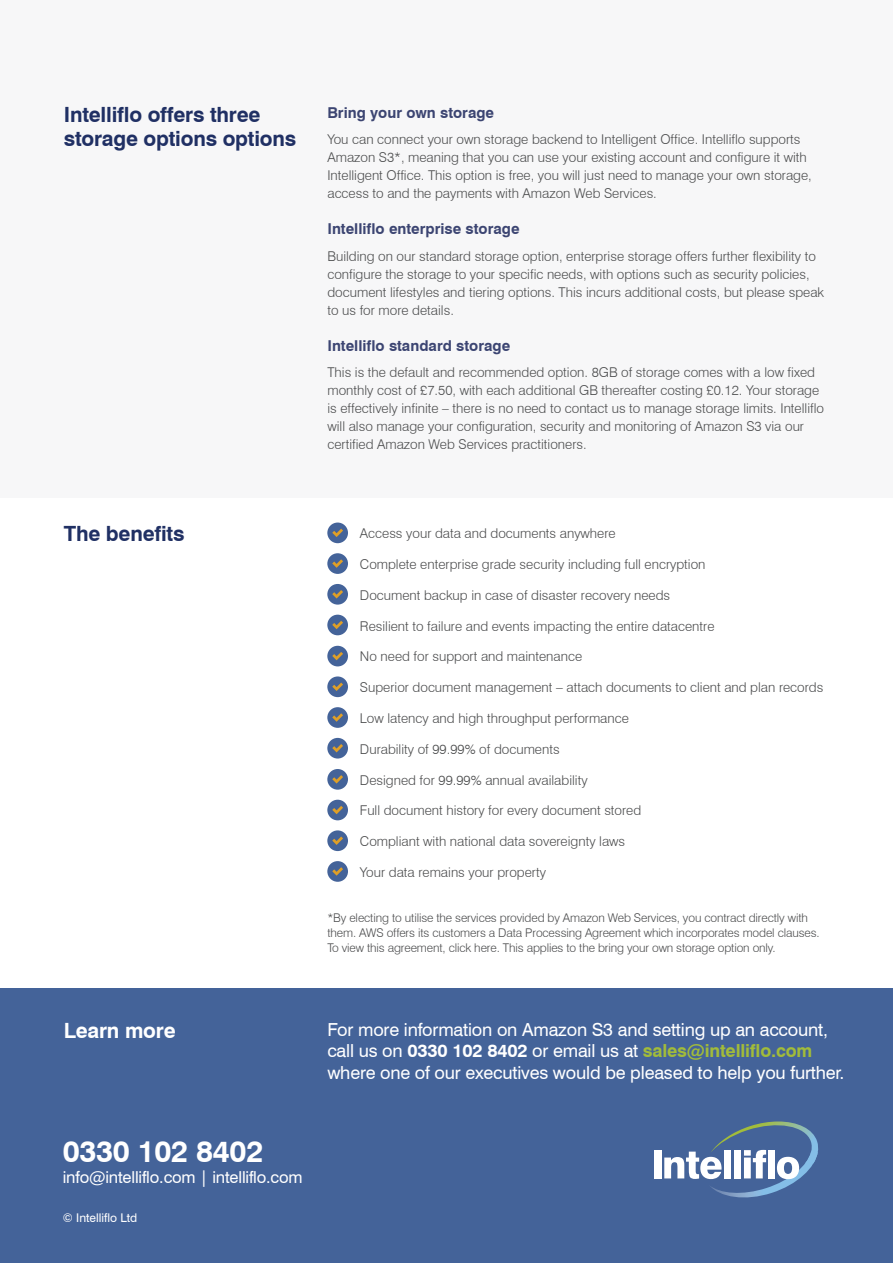
<style>
.page{position:relative;width:893px;height:1263px;background:#fff}
.page>*{position:absolute;margin:0;border:0;box-sizing:border-box;transform-origin:0 0}
.t1{font:700 30px "Swiss 721 BT";letter-spacing:-.01em;color:#fff}
.Section_Title{font:700 21px/24px "Swiss 721 BT";letter-spacing:-.01em;color:#203064}
.Section_Title-2{font:700 21px "Swiss 721 BT";letter-spacing:-.01em;color:#fff}
.Bodytext_Bold{font:18px/21.6px "Swiss 721 BT";letter-spacing:-.01em;color:#fff}
.t2{font:16.5px "Swiss 721 BT";letter-spacing:-.01em;color:#fff}
.Subtitle{font:700 15px "Swiss 721 BT";color:#3c4572}
.Bodytext{font:300 13.5px/18px "Swiss 721 BT";color:#4b4c4d}
.Bodytext-2{font:300 12px/15px "Swiss 721 BT";letter-spacing:-.01em;color:#4b4c4d}
.Bodytext_Bold-2{font:12px "Swiss 721 BT";color:#fff}
.s1{font-weight:700}
.s2{font-weight:700;color:#a2bc3a}
</style>
<div class="page">
<div style="left:0;top:0;width:893px;height:497px;background:#f7f7f8"></div>
<div style="left:0;top:989px;width:893px;height:274px;background:#446399"></div>
<div style="left:654px;top:1150px;width:7px;height:28px;background:#fff"></div>
<svg style="left:664px;top:1121px;width:155px;height:77px"></svg>
<div style="left:327px;top:522px;width:21px;height:21px;background:#446399;border-radius:50%"></div>
<svg style="left:332px;top:529px;width:11px;height:8px"></svg>
<div style="left:327px;top:553px;width:21px;height:21px;background:#446399;border-radius:50%"></div>
<svg style="left:332px;top:559px;width:11px;height:9px"></svg>
<div style="left:327px;top:584px;width:21px;height:21px;background:#446399;border-radius:50%"></div>
<svg style="left:332px;top:590px;width:11px;height:8px"></svg>
<div style="left:327px;top:615px;width:21px;height:20px;background:#446399;border-radius:50%"></div>
<svg style="left:332px;top:621px;width:11px;height:8px"></svg>
<div style="left:327px;top:646px;width:21px;height:20px;background:#446399;border-radius:50%"></div>
<svg style="left:332px;top:652px;width:11px;height:8px"></svg>
<div style="left:327px;top:676px;width:21px;height:21px;background:#446399;border-radius:50%"></div>
<svg style="left:332px;top:683px;width:11px;height:8px"></svg>
<div style="left:327px;top:707px;width:21px;height:21px;background:#446399;border-radius:50%"></div>
<svg style="left:332px;top:713px;width:11px;height:9px"></svg>
<div style="left:327px;top:738px;width:21px;height:20px;background:#446399;border-radius:50%"></div>
<svg style="left:332px;top:744px;width:11px;height:8px"></svg>
<div style="left:327px;top:769px;width:21px;height:21px;background:#446399;border-radius:50%"></div>
<svg style="left:332px;top:775px;width:11px;height:8px"></svg>
<div style="left:327px;top:800px;width:21px;height:20px;background:#446399;border-radius:50%"></div>
<svg style="left:332px;top:806px;width:11px;height:8px"></svg>
<div style="left:327px;top:830px;width:21px;height:21px;background:#446399;border-radius:50%"></div>
<svg style="left:332px;top:836px;width:11px;height:9px"></svg>
<div style="left:327px;top:861px;width:21px;height:21px;background:#446399;border-radius:50%"></div>
<svg style="left:332px;top:867px;width:11px;height:9px"></svg>
<p class="Section_Title" style="left:64px;top:103px;width:234px">Intelliflo offers three storage options options</p>
<p class="Subtitle" style="left:327px;top:103px;width:168px">Bring your own storage</p>
<p class="Bodytext" style="left:327px;top:130px;width:486px">You can connect your own storage backend to Intelligent Office. Intelliflo supports Amazon S3*, meaning that you can use your existing account and configure it with Intelligent Office. This option is free, you will just need to manage your own storage, access to and the payments with Amazon Web Services.</p>
<p class="Subtitle" style="left:327px;top:220px;width:194px">Intelliflo enterprise storage</p>
<p class="Bodytext" style="left:327px;top:247px;width:498px">Building on our standard storage option, enterprise storage offers further flexibility to configure the storage to your specific needs, with options such as security policies, document lifestyles and tiering options. This incurs additional costs, but please speak to us for more details.</p>
<p class="Subtitle" style="left:327px;top:336px;width:184px">Intelliflo standard storage</p>
<p class="Bodytext" style="left:327px;top:363px;width:498px">This is the default and recommended option. 8GB of storage comes with a low fixed monthly cost of £7.50, with each additional GB thereafter costing £0.12. Your storage is effectively infinite – there is no need to contact us to manage storage limits. Intelliflo will also manage your configuration, security and monitoring of Amazon S3 via our certified Amazon Web Services practitioners.</p>
<p class="Section_Title" style="left:64px;top:521px;width:122px">The benefits</p>
<p class="Bodytext" style="left:360px;top:524px;width:257px">Access your data and documents anywhere</p>
<p class="Bodytext" style="left:360px;top:555px;width:347px">Complete enterprise grade security including full encryption</p>
<p class="Bodytext" style="left:360px;top:586px;width:312px">Document backup in case of disaster recovery needs</p>
<p class="Bodytext" style="left:360px;top:617px;width:356px">Resilient to failure and events impacting the entire datacentre</p>
<p class="Bodytext" style="left:360px;top:647px;width:224px">No need for support and maintenance</p>
<p class="Bodytext" style="left:360px;top:678px;width:465px">Superior document management – attach documents to client and plan records</p>
<p class="Bodytext" style="left:360px;top:709px;width:270px">Low latency and high throughput performance</p>
<p class="Bodytext" style="left:360px;top:740px;width:201px">Durability of 99.99% of documents</p>
<p class="Bodytext" style="left:360px;top:770px;width:229px">Designed for 99.99% annual availability</p>
<p class="Bodytext" style="left:360px;top:801px;width:283px">Full document history for every document stored</p>
<p class="Bodytext" style="left:360px;top:832px;width:267px">Compliant with national data sovereignty laws</p>
<p class="Bodytext" style="left:360px;top:863px;width:187px">Your data remains your property</p>
<p class="Bodytext-2" style="left:327px;top:910px;width:494px">*By electing to utilise the services provided by Amazon Web Services, you contract directly with them. AWS offers its customers a Data Processing Agreement which incorporates model clauses.<br>To view this agreement, click here. This applies to the bring your own storage option only.</p>
<p class="Section_Title-2" style="left:64px;top:1018px;width:113px">Learn more</p>
<p class="t1" style="left:63px;top:1133px;width:202px">0330 102 8402</p>
<p class="t2" style="left:63px;top:1167px;width:241px">info@intelliflo.com | intelliflo.com</p>
<p class="Bodytext_Bold-2" style="left:63px;top:1211px;width:76px">© Intelliflo Ltd</p>
<p class="Bodytext_Bold" style="left:327px;top:1018px;width:519px">For more information on Amazon S3 and setting up an account, call us on <span class="s1">0330 102 8402</span> or email us at <span class="s2">sales@intelliflo.com </span>where one of our executives would be pleased to help you further.</p>
</div>
